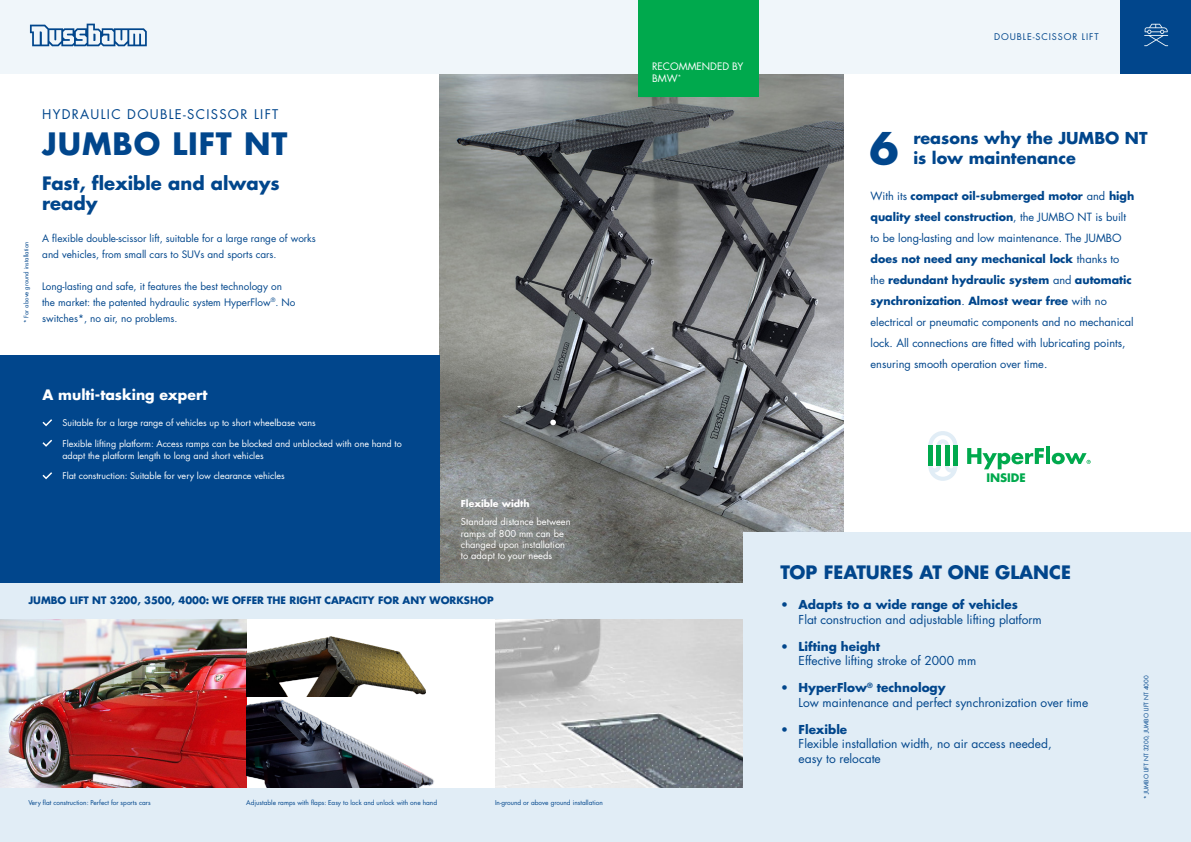
<style>
.page{position:relative;width:1191px;height:842px;background:#fff}
.page>*{position:absolute;margin:0;border:0;box-sizing:border-box;transform-origin:0 0}
.t1{font:700 42.5px "Futura LT Pro";color:#01468c}
.t2{font:700 30px "Futura LT Pro";letter-spacing:.03em;color:#01468c}
.t3{font:700 18px/20px "Futura LT Pro";color:#01468c}
.t4{font:700 16px "Futura LT Pro";color:#01468c}
.t5{font:700 14px "Futura LT Pro";color:#fff}
.t6{font:13px "Futura LT Pro";letter-spacing:.1em;color:#01468c}
.t7{font:12px/14.4px "Futura LT Pro";color:#01468c}
.t8{font:700 11.5px "Futura LT Pro";color:#00a94d}
.t9{font:11px/21px "Futura LT Pro";color:#01468c}
.t10{font:10px/16px "Futura LT Pro";color:#01468c}
.t11{font:700 10px "Futura LT Pro";color:#01468c}
.t12{font:10px "Futura LT Pro";color:#fff}
.t13{font:9.3px/11.2px "Futura LT Pro";color:#fff}
.t14{font:700 9.3px "Futura LT Pro";color:#fff}
.t15{font:9px/12px "Futura LT Pro";color:#fff}
.t16{font:9px "Futura LT Pro";letter-spacing:.1em;color:#01468c}
.légendes{font:6.5px "Futura LT Pro";color:#01468c}
.t17{font:6px "Futura LT Pro";color:#01468c}
.s1{font-weight:700}
</style>
<div class="page">
<img style="left:439px;top:74px;width:404px;height:509px">
<svg style="left:550px;top:420px;width:6px;height:5px"></svg>
<img style="left:0;top:619px;width:246px;height:169px">
<img style="left:495px;top:619px;width:248px;height:169px">
<svg style="left:967px;top:448px;width:77px;height:21px"></svg>
<hr style="left:1046px;top:446px;width:4px;height:18px;background:#00a94d">
<svg style="left:1051px;top:453px;width:39px;height:11px"></svg>
<svg style="left:928px;top:431px;width:29px;height:50px"></svg>
<hr style="left:928px;top:446px;width:4px;height:20px;background:#00a94d">
<hr style="left:953px;top:446px;width:4px;height:20px;background:#00a94d">
<hr style="left:945px;top:446px;width:4px;height:20px;background:#00a94d">
<hr style="left:936px;top:446px;width:4px;height:20px;background:#00a94d">
<img style="left:246px;top:619px;width:180px;height:77px">
<img style="left:246px;top:696px;width:188px;height:92px">
<div style="left:1119px;top:0;width:72px;height:74px;background:#01468c"></div>
<div style="left:0;top:0;width:1119px;height:74px;background:#f0f6fa"></div>
<svg style="left:1144px;top:24px;width:24px;height:22px"></svg>
<svg style="left:30px;top:24px;width:117px;height:22px"></svg>
<div style="left:0;top:788px;width:745px;height:54px;background:#e1edf6"></div>
<div style="left:743px;top:533px;width:448px;height:309px;background:#e1edf6"></div>
<div style="left:638px;top:0;width:120px;height:96px;background:#00a94d"></div>
<div style="left:0;top:356px;width:439px;height:227px;background:#01468c"></div>
<svg style="left:43px;top:419px;width:9px;height:7px"></svg>
<svg style="left:43px;top:440px;width:9px;height:7px"></svg>
<svg style="left:43px;top:472px;width:9px;height:7px"></svg>
<div style="left:0;top:583px;width:743px;height:36px;background:#e1edf6"></div>
<p class="t17" style="left:22px;top:323px;width:83px;rotate:-90deg">* For above ground installation</p>
<p class="t6" style="left:42px;top:105px;width:238px">HYDRAULIC DOUBLE-SCISSOR LIFT</p>
<p class="t2" style="left:42px;top:121px;width:247px">JUMBO LIFT NT</p>
<p class="t3" style="left:42px;top:172px;width:239px">Fast, flexible and always ready</p>
<p class="t10" style="left:42px;top:230px;width:275px">A flexible double-scissor lift, suitable for a large range of works and vehicles, from small cars to SUVs and sports cars.</p>
<p class="t10" style="left:42px;top:278px;width:255px">Long-lasting and safe, it features the best technology on the market: the patented hydraulic system HyperFlow<sup>®</sup>. No switches*, no air, no problems.</p>
<p class="t5" style="left:43px;top:384px;width:167px">A multi-tasking expert</p>
<p class="t15" style="left:62px;top:417px;width:255px">Suitable for a large range of vehicles up to short wheelbase vans</p>
<p class="t15" style="left:62px;top:437px;width:341px">Flexible lifting platform: Access ramps can be blocked and unblocked with one hand to adapt the platform length to long and short vehicles</p>
<p class="t15" style="left:62px;top:470px;width:224px">Flat construction: Suitable for very low clearance vehicles</p>
<p class="t14" style="left:461px;top:497px;width:70px">Flexible width</p>
<p class="t13" style="left:461px;top:516px;width:111px">Standard distance between ramps of 800 mm can be changed upon installation</p>
<p class="t13" style="left:461px;top:550px;width:93px">to adapt to your needs</p>
<p class="t11" style="left:28px;top:593px;width:467px">JUMBO LIFT NT 3200, 3500, 4000: WE OFFER THE RIGHT CAPACITY FOR ANY WORKSHOP</p>
<p class="légendes" style="left:28px;top:798px;width:124px">Very flat construction: Perfect for sports cars</p>
<p class="légendes" style="left:246px;top:798px;width:192px">Adjustable ramps with flaps: Easy to lock and unlock with one hand</p>
<p class="légendes" style="left:495px;top:798px;width:109px">In-ground or above ground installation</p>
<p class="t12" style="left:652px;top:60px;width:93px">RECOMMENDED BY</p>
<p class="t12" style="left:652px;top:72px;width:31px">BMW<sup>*</sup></p>
<p class="t16" style="left:994px;top:31px;width:106px">DOUBLE-SCISSOR LIFT</p>
<p class="t1" style="left:869px;top:115px;width:31px">6</p>
<p class="t4" style="left:913px;top:126px;width:236px">reasons why the JUMBO NT</p>
<p class="t4" style="left:913px;top:146px;width:164px">is low maintenance</p>
<p class="t9" style="left:870px;top:185px;width:265px">With its <span class="s1">compact oil-submerged motor</span> and <span class="s1">high quality steel construction</span>, the JUMBO NT is built to be long-lasting and low maintenance. The JUMBO <span class="s1">does not need any mechanical lock</span> thanks to the <span class="s1">redundant hydraulic system</span> and <span class="s1">automatic synchronization</span>. <span class="s1">Almost wear free</span> with no electrical or pneumatic components and no mechanical lock. All connections are fitted with lubricating points, ensuring smooth operation over time.</p>
<p class="t8" style="left:986px;top:469px;width:41px">INSIDE</p>
<p class="t3" style="left:780px;top:561px;width:292px">TOP FEATURES AT ONE GLANCE</p>
<p class="t7" style="left:798px;top:597px;width:245px;text-indent:-18px"><span class="s1">• Adapts to a wide range of vehicles<br></span>Flat construction and adjustable lifting platform</p>
<p class="t7" style="left:798px;top:639px;width:179px;text-indent:-18px"><span class="s1">• Lifting height<br></span>Effective lifting stroke of 2000 mm</p>
<p class="t7" style="left:798px;top:680px;width:291px;text-indent:-18px"><span class="s1">• HyperFlow</span><sup>®</sup> <span class="s1">technology<br></span>Low maintenance and perfect synchronization over time</p>
<p class="t7" style="left:798px;top:722px;width:255px;text-indent:-18px"><span class="s1">• Flexible<br></span>Flexible installation width, no air access needed, easy to relocate</p>
<p class="t17" style="left:1142px;top:799px;width:126px;rotate:-90deg">* JUMBO LIFT NT 3200, JUMBO LIFT NT 4000</p>
</div>
